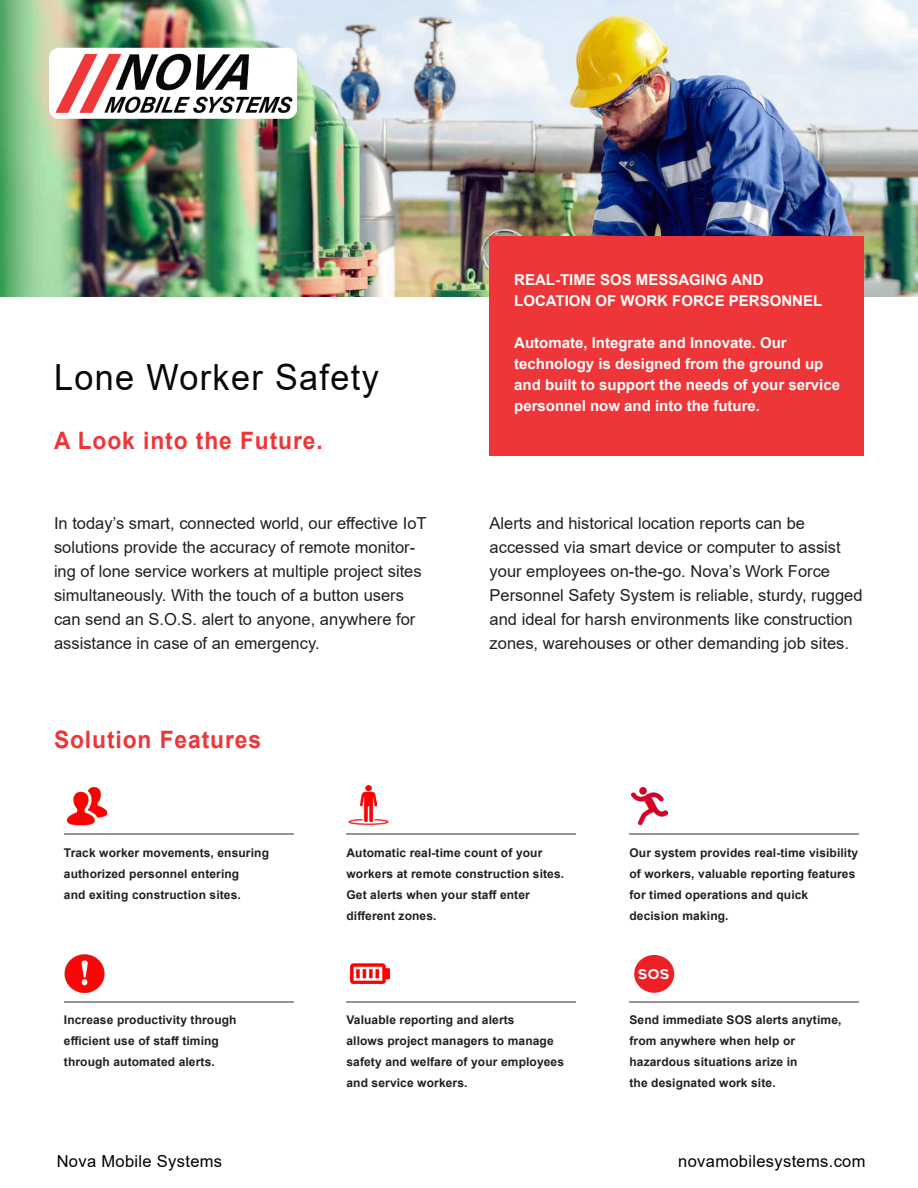
<style>
.page{position:relative;width:918px;height:1188px;background:#fff}
.page>*{position:absolute;margin:0;border:0;box-sizing:border-box;transform-origin:0 0}
.t1{font:36px "Arial";letter-spacing:.04em;color:#060709;scale:.95 1}
.t2{font:700 24px "Arial";letter-spacing:.04em;color:#ee3639;scale:.95 1}
.t3{font:16.5px/24px "Arial";color:#231f20}
.t4{font:16.5px "Arial";letter-spacing:.02em;color:#000}
.t5{font:700 15px/21px "Arial";color:#fff}
.t6{font:13.5px "Renogare";color:#fff}
.t7{font:700 12px/21px "Arial";letter-spacing:.01em;color:#231f20}
</style>
<div class="page">
<img style="left:0;top:0;width:918px;height:297px">
<img style="left:68px;top:787px;width:38px;height:38px">
<div style="left:348px;top:819px;width:40px;height:6px;border:2px solid #ee3639;border-radius:50%"></div>
<div style="left:362px;top:811px;width:13px;height:12px;background:#fff;border-radius:50%"></div>
<img style="left:361px;top:785px;width:15px;height:37px">
<img style="left:64px;top:954px;width:41px;height:39px">
<img style="left:351px;top:963px;width:38px;height:21px">
<div style="left:634px;top:955px;width:40px;height:38px;background:#ee2026;border-radius:50%"></div>
<img style="left:49px;top:47px;width:253px;height:71px">
<div style="left:490px;top:236px;width:374px;height:220px;background:#ee3639"></div>
<hr style="left:64px;top:833px;width:229px;height:2px;background:#939598">
<hr style="left:346px;top:833px;width:230px;height:2px;background:#939598">
<hr style="left:629px;top:833px;width:230px;height:2px;background:#939598">
<hr style="left:64px;top:1001px;width:229px;height:2px;background:#939598">
<hr style="left:346px;top:1001px;width:230px;height:2px;background:#939598">
<hr style="left:629px;top:1001px;width:230px;height:2px;background:#939598">
<img style="left:631px;top:787px;width:37px;height:38px">
<p class="t1" style="left:54px;top:353px;width:343px">Lone Worker Safety</p>
<p class="t2" style="left:54px;top:424px;width:284px">A Look into the Future.</p>
<p class="t5" style="left:514px;top:270px;width:310px">REAL-TIME SOS MESSAGING AND<br>LOCATION OF WORK FORCE PERSONNEL</p>
<p class="t5" style="left:514px;top:333px;width:327px">Automate, Integrate and Innovate. Our technology is designed from the ground up and built to support the needs of your service personnel now and into the future.</p>
<p class="t3" style="left:54px;top:511px;width:374px">In today’s smart, connected world, our effective IoT solutions provide the accuracy of remote monitor&shy;ing of lone service workers at multiple project sites simultaneously. With the touch of a button users can send an S.O.S. alert to anyone, anywhere for assistance in case of an emergency.</p>
<p class="t3" style="left:490px;top:511px;width:374px">Alerts and historical location reports can be accessed via smart device or computer to assist your employees on-the-go. Nova’s Work Force Personnel Safety System is reliable, sturdy, rugged and ideal for harsh environments like construction zones, warehouses or other demanding job sites.</p>
<p class="t2" style="left:54px;top:723px;width:220px">Solution Features</p>
<p class="t7" style="left:64px;top:843px;width:207px">Track worker movements, ensuring authorized personnel entering<br>and exiting construction sites.</p>
<p class="t7" style="left:346px;top:843px;width:219px">Automatic real-time count of your workers at remote construction sites.<br>Get alerts when your staff enter different zones.</p>
<p class="t7" style="left:629px;top:843px;width:230px">Our system provides real-time visibility of workers, valuable reporting features for timed operations and quick decision making.</p>
<p class="t6" style="left:638px;top:966px;width:33px">SOS</p>
<p class="t7" style="left:64px;top:1009px;width:174px">Increase productivity through efficient use of staff timing through automated alerts.</p>
<p class="t7" style="left:346px;top:1009px;width:219px">Valuable reporting and alerts<br>allows project managers to manage safety and welfare of your employees and service workers.</p>
<p class="t7" style="left:629px;top:1009px;width:214px">Send immediate SOS alerts anytime, from anywhere when help or hazardous situations arize in<br>the designated work site.</p>
<p class="t4" style="left:57px;top:1150px;width:167px">Nova Mobile Systems</p>
<p class="t4" style="left:678px;top:1150px;width:189px">novamobilesystems.com</p>
</div>
